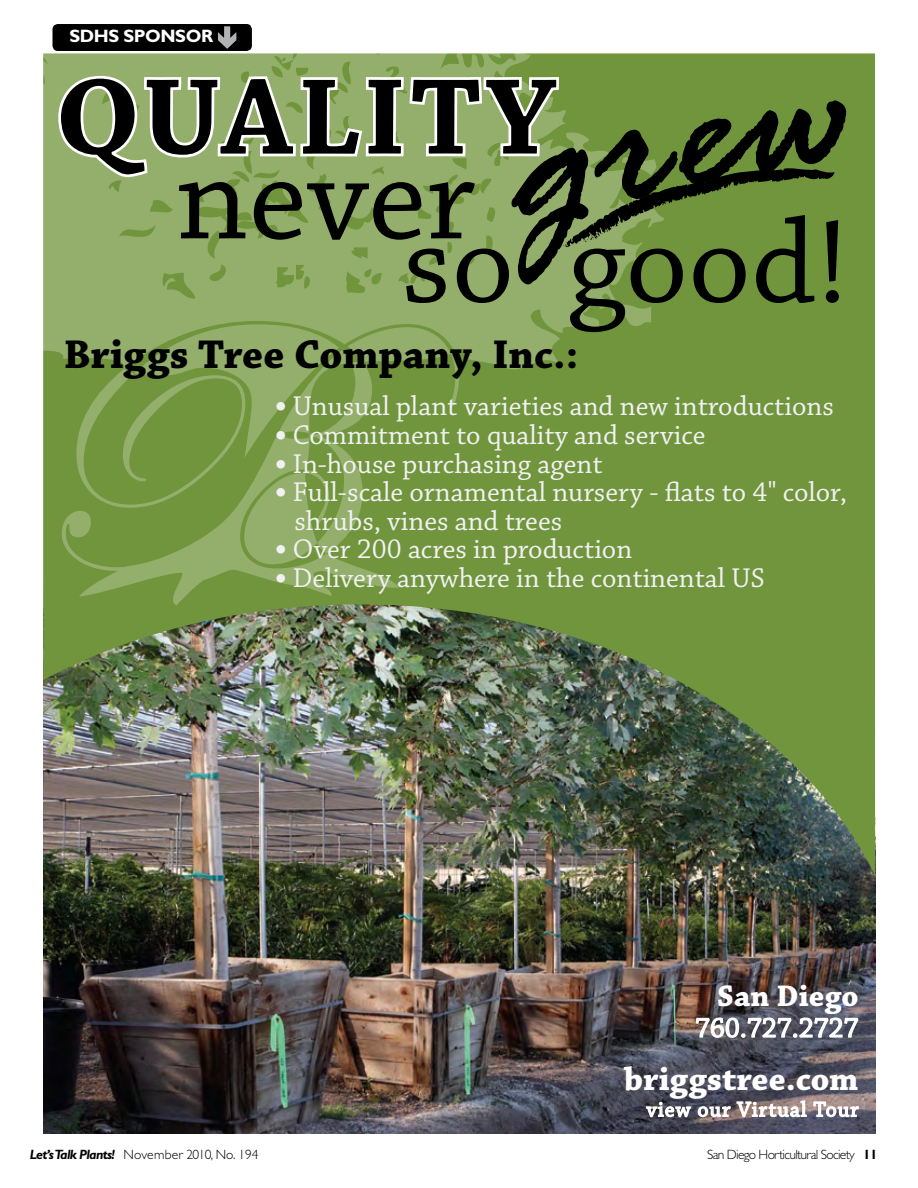
<style>
.page{position:relative;width:918px;height:1188px;background:#fff}
.page>*{position:absolute;margin:0;border:0;box-sizing:border-box;transform-origin:0 0}
.t1{font:italic 218.1px "Rage";color:#000}
.t2{font:131.1px "Chaparral Pro";color:#000}
.t3{font:123.75px "Chaparral Pro";letter-spacing:.005em;color:#000}
.t4{font:700 117.75px "Chaparral Pro";letter-spacing:.01em;color:#000}
.t5{font:700 42.3px "Chaparral Pro";color:#000}
.t6{font:700 34.05px "Chaparral Pro";color:#fff}
.t7{font:700 31.35px "Chaparral Pro";color:#fff}
.t8{font:28.65px/28.7px "Chaparral Pro";color:#f1f1f2}
.t9{font:28.65px "Chaparral Pro";color:#fff}
.t10{font:21.75px "Chaparral Pro";letter-spacing:.05em;color:#fff}
.t11{font:700 18px "Gill Sans";letter-spacing:-.025em;color:#fff}
.t12{font:300 13.5px "Gill Sans";color:#000}
.t13{font:300 13.5px "Gill Sans";letter-spacing:-.05em;color:#000}
.s1{font-family:"Monotype Corsiva"}
.s2{font-weight:700;font-style:italic}
.s3{font-weight:700}
</style>
<div class="page">
<img style="left:43px;top:875px;width:832px;height:258px">
<img style="left:43px;top:53px;width:832px;height:822px">
<svg style="left:62px;top:380px;width:337px;height:225px;background:#7b9c4b"></svg>
<svg style="left:43px;top:53px;width:621px;height:327px;background:#8aa85f"></svg>
<svg style="left:76px;top:324px;width:383px;height:240px;background:#7e9e4e"></svg>
<svg style="left:695px;top:1017px;width:164px;height:22px;background:#878790"></svg>
<svg style="left:645px;top:1086px;width:215px;height:32px;background:#7a767e"></svg>
<svg style="left:57px;top:75px;width:790px;height:210px;background:#87a35e"></svg>
<div style="left:53px;top:24px;width:199px;height:27px;background:#000;border-radius:5px"></div>
<svg style="left:218px;top:26px;width:18px;height:23px"></svg>
<p class="t11" style="left:70px;top:25px;width:145px">SDHS SPONSOR</p>
<h3 class="t4" style="left:55px;top:48px;width:504px">QUALITY</h3>
<h1 class="t1" style="left:495px;top:43px;width:345px;rotate:-10deg">grew</h1>
<h2 class="t2" style="left:176px;top:124px;width:301px">never</h2>
<h3 class="t3" style="left:402px;top:194px;width:449px">so good!</h3>
<h3 class="t5" style="left:64px;top:330px;width:516px">Briggs Tree Company, Inc.:</h3>
<p class="t8" style="left:269px;top:393px;width:566px"><span class="s1">•</span> Unusual plant varieties and new introductions</p>
<p class="t8" style="left:269px;top:422px;width:438px"><span class="s1">•</span> Commitment to quality and service</p>
<p class="t8" style="left:269px;top:450px;width:335px"><span class="s1">•</span> In-house purchasing agent</p>
<p class="t8" style="left:294px;top:479px;width:554px;text-indent:-25px"><span class="s1">•</span> Full-scale ornamental nursery - flats to 4" color, shrubs, vines and trees</p>
<p class="t8" style="left:269px;top:536px;width:364px"><span class="s1">•</span> Over 200 acres in production</p>
<p class="t8" style="left:269px;top:565px;width:497px"><span class="s1">•</span> Delivery anywhere in the continental US</p>
<p class="t7" style="left:717px;top:978px;width:143px">San Diego</p>
<p class="t9" style="left:695px;top:1012px;width:165px">760.727.2727</p>
<p class="t6" style="left:624px;top:1059px;width:236px">briggstree.com</p>
<p class="t10" style="left:646px;top:1097px;width:214px">view our Virtual Tour</p>
<p class="t12" style="left:30px;top:1147px;width:230px"><span class="s2">Let’s Talk Plants!</span> November 2010, No. 194</p>
<p class="t13" style="left:707px;top:1147px;width:172px">San Diego Horticultural Society <span class="s3">11</span></p>
</div>
